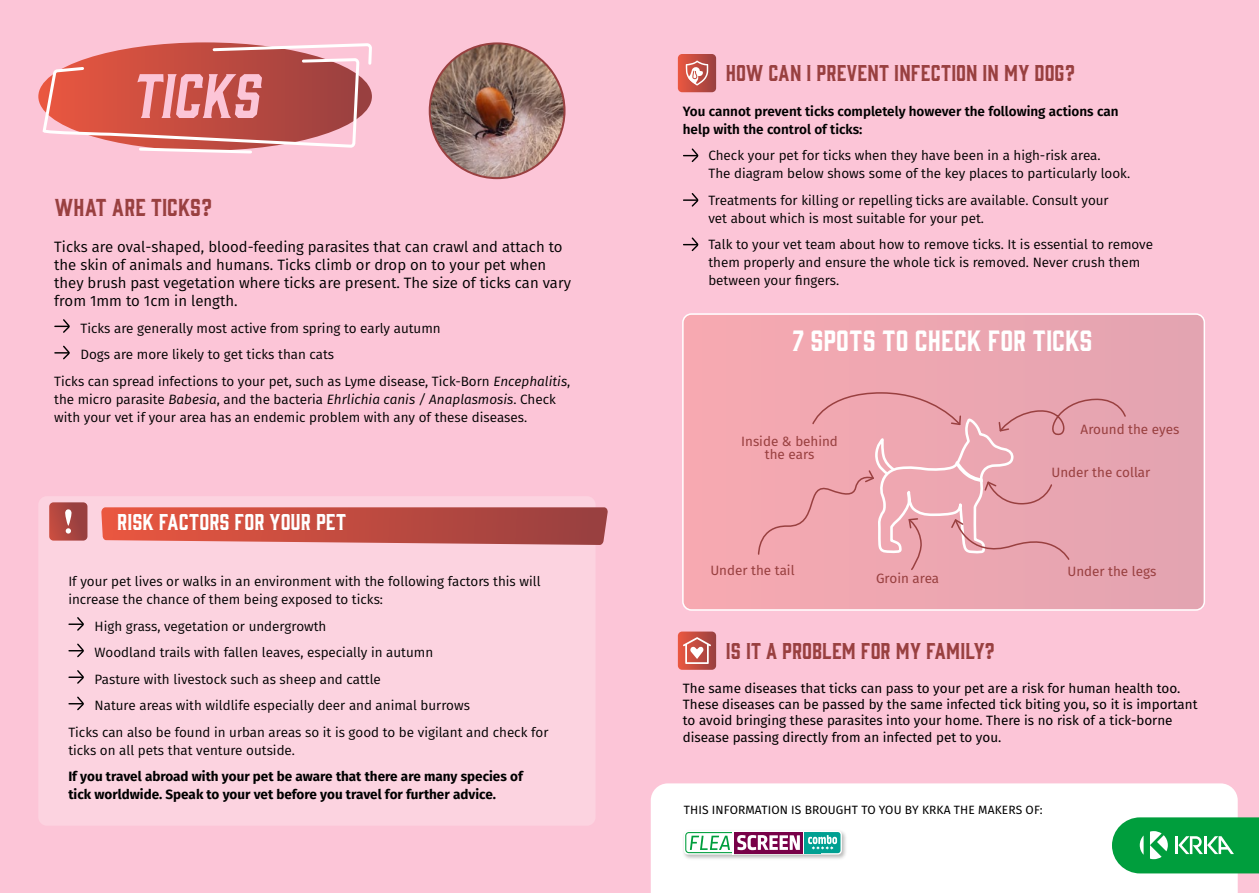
<style>
.page{position:relative;width:1259px;height:893px;background:#fcc5d7}
.page>*{position:absolute;margin:0;border:0;box-sizing:border-box;transform-origin:0 0}
.t1{font:italic 57.75px "Gin";color:#fcc5d7}
.t2{font:27px "Gin";letter-spacing:.005em;color:#fff}
.t3{font:22.5px "Gin";letter-spacing:.01em;color:#994040}
.t4{font:21px "Gin";letter-spacing:.005em;color:#994040}
.t5{font:21px "Gin";letter-spacing:.005em;color:#fff}
.t6{font:15px/18px "Fira Sans";color:#000}
.t7{font:13.5px/18px "Fira Sans";color:#000}
.t8{font:13.5px/16.2px "Fira Sans";color:#000}
.t9{font:700 13.5px/18px "Fira Sans";color:#000}
.t10{font:600 13.5px/18px "Fira Sans";color:#000}
.t11{font:13.5px/13.5px "Fira Sans";color:#994040;text-align:center}
.t12{font:12px "Fira Sans";letter-spacing:.01em;color:#000}
.s1{font-style:italic}
</style>
<div class="page">
<div style="left:38px;top:496px;width:557px;height:330px;background:#fcd3e0;border-radius:9px"></div>
<div style="left:683px;top:314px;width:521px;height:296px;background:#eda6b1;border-radius:9px"></div>
<svg style="left:38px;top:42px;width:334px;height:112px"></svg>
<svg style="left:69px;top:617px;width:15px;height:14px"></svg>
<svg style="left:69px;top:643px;width:15px;height:15px"></svg>
<svg style="left:69px;top:670px;width:15px;height:14px"></svg>
<svg style="left:69px;top:696px;width:15px;height:15px"></svg>
<svg style="left:683px;top:148px;width:16px;height:14px"></svg>
<svg style="left:683px;top:193px;width:16px;height:14px"></svg>
<svg style="left:683px;top:237px;width:16px;height:15px"></svg>
<svg style="left:101px;top:507px;width:507px;height:38px;background:#c4554c"></svg>
<svg style="left:678px;top:54px;width:38px;height:38px"></svg>
<svg style="left:678px;top:632px;width:38px;height:38px"></svg>
<div style="left:651px;top:783px;width:586px;height:110px;background:#fff"></div>
<svg style="left:1112px;top:817px;width:147px;height:56px;background:#23ab58"></svg>
<img style="left:680px;top:827px;width:168px;height:34px">
<div style="left:684px;top:831px;width:158px;height:23px;border:3px solid #fff;border-radius:3px"></div>
<div style="left:810px;top:832px;width:30px;height:21px;background:#00a092;border-radius:3px"></div>
<div style="left:734px;top:832px;width:68px;height:21px;background:#780048"></div>
<div style="left:804px;top:832px;width:17px;height:21px;background:#00a092"></div>
<svg style="left:808px;top:835px;width:29px;height:15px"></svg>
<svg style="left:685px;top:832px;width:115px;height:21px"></svg>
<hr style="left:732px;top:831px;width:2px;height:23px;background:#fff">
<svg style="left:49px;top:502px;width:38px;height:39px"></svg>
<div style="left:682px;top:313px;width:523px;height:298px;border:2px solid #fff;border-radius:9px"></div>
<svg style="left:55px;top:319px;width:15px;height:14px"></svg>
<svg style="left:55px;top:345px;width:15px;height:15px"></svg>
<img style="left:430px;top:43px;width:134px;height:135px;border-radius:67px">
<svg style="left:757px;top:392px;width:369px;height:178px"></svg>
<h1 class="t1" style="left:132px;top:56px;width:129px">Ticks</h1>
<h3 class="t3" style="left:55px;top:192px;width:159px">WHAT ARE TICKS?</h3>
<p class="t6" style="left:54px;top:238px;width:518px">Ticks are oval-shaped, blood-feeding parasites that can crawl and attach to the skin of animals and humans. Ticks climb or drop on to your pet when they brush past vegetation where ticks are present. The size of ticks can vary from 1mm to 1cm in length.</p>
<p class="t7" style="left:80px;top:319px;width:362px">Ticks are generally most active from spring to early autumn</p>
<p class="t7" style="left:80px;top:345px;width:255px">Dogs are more likely to get ticks than cats</p>
<p class="t7" style="left:54px;top:372px;width:517px">Ticks can spread infections to your pet, such as Lyme disease, Tick-Born <span class="s1">Encephalitis</span>,</p>
<p class="t7" style="left:54px;top:390px;width:503px">the micro parasite <span class="s1">Babesia</span>, and the bacteria <span class="s1">Ehrlichia canis / Anaplasmosis</span>. Check with your vet if your area has an endemic problem with any of these diseases.</p>
<h3 class="t5" style="left:117px;top:507px;width:231px">RISK FACTORS FOR YOUR PET</h3>
<p class="t7" style="left:68px;top:572px;width:474px">If your pet lives or walks in an environment with the following factors this will increase the chance of them being exposed to ticks:</p>
<p class="t7" style="left:95px;top:617px;width:233px">High grass, vegetation or undergrowth</p>
<p class="t7" style="left:95px;top:643px;width:340px">Woodland trails with fallen leaves, especially in autumn</p>
<p class="t7" style="left:95px;top:670px;width:288px">Pasture with livestock such as sheep and cattle</p>
<p class="t7" style="left:95px;top:696px;width:377px">Nature areas with wildlife especially deer and animal burrows</p>
<p class="t7" style="left:68px;top:723px;width:482px">Ticks can also be found in urban areas so it is good to be vigilant and check for</p>
<p class="t7" style="left:68px;top:741px;width:228px">ticks on all pets that venture outside.</p>
<p class="t9" style="left:68px;top:767px;width:456px">If you travel abroad with your pet be aware that there are many species of tick worldwide. Speak to your vet before you travel for further advice.</p>
<h3 class="t4" style="left:726px;top:58px;width:350px">HOW CAN I PREVENT INFECTION IN MY DOG?</h3>
<p class="t10" style="left:683px;top:101px;width:437px">You cannot prevent ticks completely however the following actions can help with the control of ticks:</p>
<p class="t7" style="left:708px;top:146px;width:423px">Check your pet for ticks when they have been in a high-risk area.<br>The diagram below shows some of the key places to particularly look.</p>
<p class="t7" style="left:708px;top:190px;width:402px">Treatments for killing or repelling ticks are available. Consult your vet about which is most suitable for your pet.</p>
<p class="t7" style="left:708px;top:235px;width:446px">Talk to your vet team about how to remove ticks. It is essential to remove them properly and ensure the whole tick is removed. Never crush them between your fingers.</p>
<h2 class="t2" style="left:792px;top:322px;width:301px">7 SPOTS TO CHECK FOR TICKS</h2>
<p class="t11" style="left:741px;top:434px;width:98px">Inside &amp; behind the ears</p>
<p class="t11" style="left:710px;top:564px;width:86px">Under the tail</p>
<p class="t11" style="left:1080px;top:422px;width:100px">Around the eyes</p>
<p class="t11" style="left:1051px;top:465px;width:100px">Under the collar</p>
<p class="t11" style="left:876px;top:571px;width:65px">Groin area</p>
<p class="t11" style="left:1067px;top:564px;width:90px">Under the legs</p>
<h3 class="t4" style="left:726px;top:637px;width:270px">IS IT A PROBLEM FOR MY FAMILY?</h3>
<p class="t8" style="left:683px;top:680px;width:516px">The same diseases that ticks can pass to your pet are a risk for human health too.<br>These diseases can be passed by the same infected tick biting you, so it is important to avoid bringing these parasites into your home. There is no risk of a tick-borne disease passing directly from an infected pet to you.</p>
<p class="t12" style="left:684px;top:801px;width:360px">THIS INFORMATION IS BROUGHT TO YOU BY KRKA THE MAKERS OF:</p>
</div>
